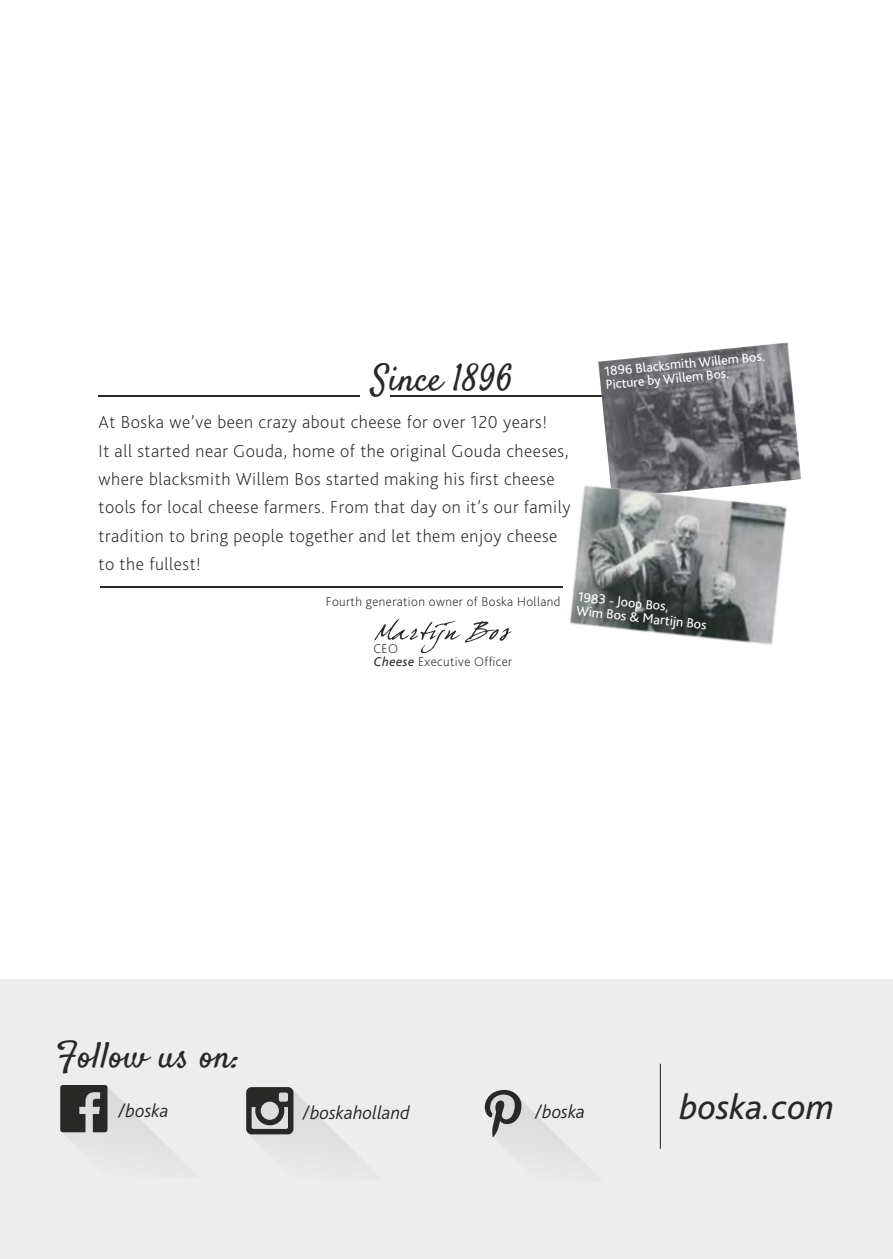
<style>
.page{position:relative;width:893px;height:1259px;background:#fff}
.page>*{position:absolute;margin:0;border:0;box-sizing:border-box;transform-origin:0 0}
.t1{font:36.6px "Satisfy";letter-spacing:.005em;color:#282827}
.t2{font:italic 36.3px "Bliss 2";color:#282827}
.t3{font:italic 300 19.2px "Bliss 2";color:#282827}
.t4{font:200 18.3px/28.5px "Bliss 2";letter-spacing:.03em;color:#282827}
.t5{font:13.8px/13.8px "Bliss 2";color:#fff}
.t6{font:200 13.5px/13.5px "Bliss 2";letter-spacing:.03em;color:#282827}
.s1{font-weight:400;font-style:italic}
</style>
<div class="page">
<div style="left:0;top:980px;width:893px;height:279px;background:#ededed"></div>
<hr style="left:391px;top:395px;width:333px;height:1px;background:#282827">
<hr style="left:100px;top:586px;width:463px;height:1px;background:#282827">
<hr style="left:99px;top:395px;width:261px;height:1px;background:#282827">
<svg style="left:374px;top:618px;width:138px;height:35px"></svg>
<img style="left:598px;top:342px;width:203px;height:138px">
<img style="left:556px;top:473px;width:244px;height:172px">
<svg style="left:60px;top:1085px;width:112px;height:67px"></svg>
<svg style="left:246px;top:1087px;width:110px;height:67px"></svg>
<svg style="left:485px;top:1090px;width:90px;height:65px"></svg>
<hr style="left:660px;top:1063px;width:1px;height:85px;background:#282827">
<h1 class="t1" style="left:372px;top:356px;width:143px">Since 1896</h1>
<p class="t5" style="left:604px;top:363px;width:163px;rotate:-5deg">1896 Blacksmith Willem Bos.<br>Picture by Willem Bos.</p>
<p class="t4" style="left:99px;top:407px;width:473px">At Boska we’ve been crazy about cheese for over 120 years!<br>It all started near Gouda, home of the original Gouda cheeses, where blacksmith Willem Bos started making his first cheese tools for local cheese farmers. From that day on it’s our family tradition to bring people together and let them enjoy cheese to the fullest!</p>
<p class="t6" style="left:326px;top:594px;width:236px">Fourth generation owner of Boska Holland</p>
<p class="t6" style="left:373px;top:641px;width:140px">CEO<br><span class="s1">Cheese</span> Executive Officer</p>
<p class="t5" style="left:578px;top:589px;width:133px;rotate:6deg">1983 - Joop Bos,<br>Wim Bos &amp; Martijn Bos</p>
<h1 class="t1" style="left:56px;top:1032px;width:186px">Follow us on:</h1>
<p class="t3" style="left:118px;top:1099px;width:52px">/boska</p>
<p class="t3" style="left:303px;top:1101px;width:108px">/boskaholland</p>
<p class="t3" style="left:535px;top:1100px;width:52px">/boska</p>
<h2 class="t2" style="left:679px;top:1084px;width:156px">boska.com</h2>
</div>
